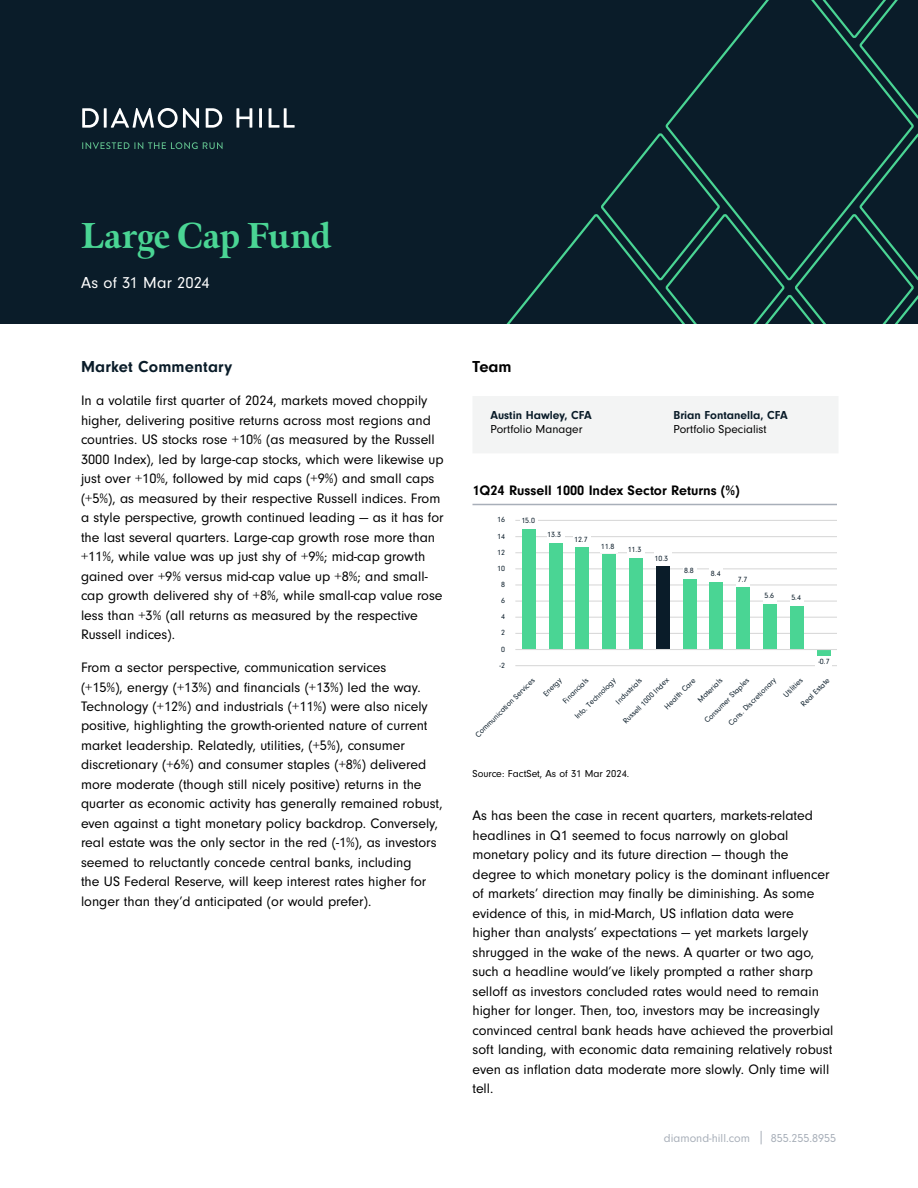
<style>
.page{position:relative;width:918px;height:1188px;background:#fff}
.page>*{position:absolute;margin:0;border:0;box-sizing:border-box;transform-origin:0 0}
.t1{font:800 36px "Meno Display";letter-spacing:-.005em;color:#4ad594}
.t2{font:700 16.5px "Neuzeit Gro";letter-spacing:.01em;color:#0a1c29}
.t3{font:16.5px "Neuzeit Gro";letter-spacing:.005em;color:#fff}
.t4{font:700 16.5px "Neuzeit Gro";color:#000}
.t5{font:14.25px/19.5px "Neuzeit Gro";color:#000}
.t6{font:700 14.25px "Neuzeit Gro";color:#000}
.t7{font:700 12px "Neuzeit Gro";color:#0a1c29}
.t8{font:12px "Neuzeit Gro";color:#000}
.t9{font:12px "Neuzeit Gro";color:#a8afb9}
.t10{font:10.5px "Neuzeit Gro";color:#000}
.t11{font:7.95px "Neuzeit Gro";color:#0a1c29}
</style>
<div class="page">
<svg style="left:761px;top:1131px;width:1px;height:13px"></svg>
<div style="left:0;top:0;width:918px;height:324px;background:#0a1c29"></div>
<svg style="left:506px;top:0;width:412px;height:324px"></svg>
<svg style="left:82px;top:108px;width:17px;height:20px"></svg>
<hr style="left:104px;top:108px;width:3px;height:20px;background:#fff">
<svg style="left:111px;top:108px;width:88px;height:20px"></svg>
<svg style="left:206px;top:108px;width:16px;height:20px"></svg>
<svg style="left:236px;top:108px;width:16px;height:20px"></svg>
<hr style="left:259px;top:108px;width:3px;height:20px;background:#fff">
<svg style="left:269px;top:108px;width:26px;height:20px"></svg>
<svg style="left:82px;top:142px;width:141px;height:7px"></svg>
<div style="left:473px;top:396px;width:365px;height:57px;background:#f3f4f4"></div>
<hr style="left:515px;top:520px;width:322px;height:1px;background:#d9d9d9">
<hr style="left:515px;top:536px;width:322px;height:1px;background:#d9d9d9">
<hr style="left:515px;top:552px;width:322px;height:1px;background:#d9d9d9">
<hr style="left:515px;top:568px;width:322px;height:1px;background:#d9d9d9">
<hr style="left:515px;top:584px;width:322px;height:2px;background:#d9d9d9">
<hr style="left:515px;top:601px;width:322px;height:1px;background:#d9d9d9">
<hr style="left:515px;top:617px;width:322px;height:1px;background:#d9d9d9">
<hr style="left:515px;top:633px;width:322px;height:1px;background:#d9d9d9">
<hr style="left:515px;top:665px;width:322px;height:1px;background:#d9d9d9">
<div style="left:602px;top:554px;width:14px;height:96px;background:#4ad594"></div>
<div style="left:629px;top:558px;width:14px;height:92px;background:#4ad594"></div>
<div style="left:656px;top:566px;width:14px;height:84px;background:#0a1c29"></div>
<div style="left:683px;top:579px;width:13px;height:71px;background:#4ad594"></div>
<div style="left:710px;top:582px;width:13px;height:68px;background:#4ad594"></div>
<div style="left:522px;top:529px;width:13px;height:121px;background:#4ad594"></div>
<div style="left:549px;top:543px;width:13px;height:107px;background:#4ad594"></div>
<div style="left:576px;top:547px;width:13px;height:103px;background:#4ad594"></div>
<div style="left:736px;top:587px;width:14px;height:63px;background:#4ad594"></div>
<div style="left:763px;top:604px;width:14px;height:46px;background:#4ad594"></div>
<div style="left:790px;top:606px;width:14px;height:44px;background:#4ad594"></div>
<div style="left:817px;top:650px;width:13px;height:5px;background:#4ad594"></div>
<hr style="left:515px;top:649px;width:322px;height:1px;background:#d9d9d9">
<div style="left:520px;top:515px;width:18px;height:11px;background:#fff"></div>
<div style="left:547px;top:529px;width:17px;height:11px;background:#fff"></div>
<div style="left:574px;top:534px;width:17px;height:11px;background:#fff"></div>
<div style="left:627px;top:544px;width:18px;height:12px;background:#fff"></div>
<div style="left:683px;top:565px;width:14px;height:11px;background:#fff"></div>
<div style="left:709px;top:568px;width:14px;height:12px;background:#fff"></div>
<div style="left:736px;top:574px;width:14px;height:11px;background:#fff"></div>
<div style="left:763px;top:590px;width:14px;height:12px;background:#fff"></div>
<div style="left:790px;top:592px;width:14px;height:11px;background:#fff"></div>
<div style="left:816px;top:658px;width:16px;height:11px;background:#fff"></div>
<hr style="left:472px;top:504px;width:365px;height:1px;background:#a8afb9">
<h1 class="t1" style="left:81px;top:213px;width:252px">Large Cap Fund</h1>
<p class="t3" style="left:81px;top:274px;width:130px">As of 31 Mar 2024</p>
<p class="t2" style="left:81px;top:357px;width:153px">Market Commentary</p>
<p class="t5" style="left:81px;top:391px;width:364px">In a volatile first quarter of 2024, markets moved choppily higher, delivering positive returns across most regions and countries. US stocks rose +10% (as measured by the Russell 3000 Index), led by large-cap stocks, which were likewise up just over +10%, followed by mid caps (+9%) and small caps (+5%), as measured by their respective Russell indices. From a style perspective, growth continued leading — as it has for the last several quarters. Large-cap growth rose more than +11%, while value was up just shy of +9%; mid-cap growth gained over +9% versus mid-cap value up +8%; and small&shy;cap growth delivered shy of +8%, while small-cap value rose less than +3% (all returns as measured by the respective Russell indices).</p>
<p class="t5" style="left:81px;top:658px;width:363px">From a sector perspective, communication services<br>(+15%), energy (+13%) and financials (+13%) led the way.<br>Technology (+12%) and industrials (+11%) were also nicely positive, highlighting the growth-oriented nature of current market leadership. Relatedly, utilities, (+5%), consumer discretionary (+6%) and consumer staples (+8%) delivered more moderate (though still nicely positive) returns in the quarter as economic activity has generally remained robust, even against a tight monetary policy backdrop. Conversely, real estate was the only sector in the red (-1%), as investors seemed to reluctantly concede central banks, including<br>the US Federal Reserve, will keep interest rates higher for longer than they’d anticipated (or would prefer).</p>
<p class="t4" style="left:472px;top:357px;width:41px">Team</p>
<p class="t7" style="left:490px;top:408px;width:103px">Austin Hawley, CFA</p>
<p class="t8" style="left:490px;top:423px;width:94px">Portfolio Manager</p>
<p class="t7" style="left:674px;top:408px;width:116px">Brian Fontanella, CFA</p>
<p class="t8" style="left:674px;top:423px;width:95px">Portfolio Specialist</p>
<p class="t6" style="left:472px;top:483px;width:269px">1Q24 Russell 1000 Index Sector Returns (%)</p>
<p class="t11" style="left:497px;top:516px;width:9px">16</p>
<p class="t11" style="left:521px;top:516px;width:15px">15.0</p>
<p class="t11" style="left:497px;top:532px;width:9px">14</p>
<p class="t11" style="left:497px;top:548px;width:9px">12</p>
<p class="t11" style="left:547px;top:530px;width:15px">13.3</p>
<p class="t11" style="left:574px;top:535px;width:15px">12.7</p>
<p class="t11" style="left:601px;top:542px;width:15px">11.8</p>
<p class="t11" style="left:628px;top:546px;width:15px">11.3</p>
<p class="t11" style="left:655px;top:554px;width:15px">10.3</p>
<p class="t11" style="left:497px;top:564px;width:9px">10</p>
<p class="t11" style="left:501px;top:580px;width:5px">8</p>
<p class="t11" style="left:684px;top:566px;width:11px">8.8</p>
<p class="t11" style="left:711px;top:569px;width:11px">8.4</p>
<p class="t11" style="left:738px;top:575px;width:11px">7.7</p>
<p class="t11" style="left:501px;top:596px;width:5px">6</p>
<p class="t11" style="left:765px;top:592px;width:11px">5.6</p>
<p class="t11" style="left:791px;top:593px;width:11px">5.4</p>
<p class="t11" style="left:501px;top:612px;width:5px">4</p>
<p class="t11" style="left:501px;top:628px;width:5px">2</p>
<p class="t11" style="left:501px;top:645px;width:5px">0</p>
<p class="t11" style="left:499px;top:661px;width:7px">-2</p>
<p class="t11" style="left:818px;top:657px;width:13px">-0.7</p>
<p class="t11" style="left:621px;top:719px;width:63px;rotate:-45deg">Russell 1000 Index</p>
<p class="t11" style="left:696px;top:698px;width:33px;rotate:-45deg">Materials</p>
<p class="t11" style="left:573px;top:714px;width:56px;rotate:-45deg">Info. Technology</p>
<p class="t11" style="left:474px;top:733px;width:82px;rotate:-45deg">Communication Services</p>
<p class="t11" style="left:727px;top:721px;width:65px;rotate:-45deg">Cons. Discretionary</p>
<p class="t11" style="left:541px;top:692px;width:24px;rotate:-45deg">Energy</p>
<p class="t11" style="left:782px;top:693px;width:25px;rotate:-45deg">Utilities</p>
<p class="t11" style="left:561px;top:699px;width:34px;rotate:-45deg">Financials</p>
<p class="t11" style="left:663px;top:705px;width:42px;rotate:-45deg">Health Care</p>
<p class="t11" style="left:614px;top:700px;width:35px;rotate:-45deg">Industrials</p>
<p class="t11" style="left:799px;top:702px;width:39px;rotate:-45deg">Real Estate</p>
<p class="t11" style="left:703px;top:718px;width:61px;rotate:-45deg">Consumer Staples</p>
<p class="t10" style="left:472px;top:768px;width:158px">Source: FactSet, As of 31 Mar 2024.</p>
<p class="t5" style="left:472px;top:806px;width:363px">As has been the case in recent quarters, markets-related headlines in Q1 seemed to focus narrowly on global monetary policy and its future direction — though the degree to which monetary policy is the dominant influencer of markets’ direction may finally be diminishing. As some evidence of this, in mid-March, US inflation data were higher than analysts’ expectations — yet markets largely shrugged in the wake of the news. A quarter or two ago, such a headline would’ve likely prompted a rather sharp selloff as investors concluded rates would need to remain higher for longer. Then, too, investors may be increasingly convinced central bank heads have achieved the proverbial soft landing, with economic data remaining relatively robust even as inflation data moderate more slowly. Only time will tell.</p>
<p class="t9" style="left:664px;top:1131px;width:88px">diamond-hill.com</p>
<p class="t9" style="left:771px;top:1131px;width:67px">855.255.8955</p>
</div>
